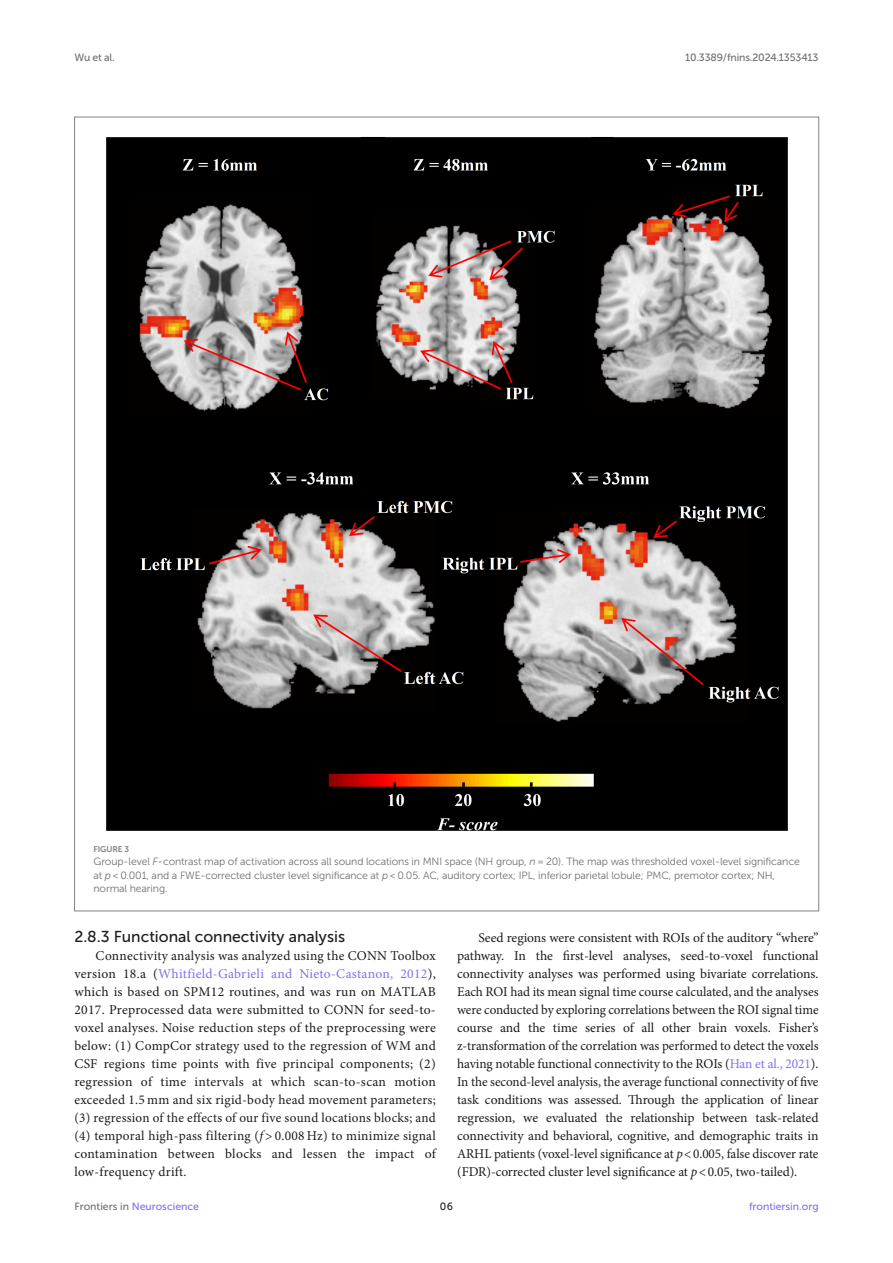
<style>
.page{position:relative;width:893px;height:1263px;background:#fff}
.page>*{position:absolute;margin:0;border:0;box-sizing:border-box;transform-origin:0 0}
.HEAD_3{font:15.75px "Museo Sans 500";color:#1b1c1b}
.TEXT{font:13.5px/18px "Minion Pro";letter-spacing:-.005em;color:#1b1c1b;text-align:justify}
.TEXT_FLUSH{font:13.5px/18px "Minion Pro";letter-spacing:.02em;color:#1b1c1b;text-align:justify}
.FIG_LEG{font:10.5px/13.5px "Museo Sans 300";letter-spacing:-.01em;color:#706f70}
.t1{font:10.5px "Museo Sans 500";color:#856df0}
.t2{font:10.5px "Museo Sans 500";letter-spacing:-.015em;color:#706f70}
.t3{font:10.5px "Museo Sans 500";color:#1b1c1b}
.FIG_HD{font:8.25px "Museo Sans 700";letter-spacing:-.01em;color:#7e7f7f}
.s1{font-style:italic}
.s2{color:#856df0}
.s3{color:#706f70}
</style>
<div class="page">
<img style="left:106px;top:137px;width:682px;height:694px">
<p class="t2" style="left:74px;top:51px;width:42px">Wu et al.</p>
<p class="t2" style="left:685px;top:51px;width:135px">10.3389/fnins.2024.1353413</p>
<p class="FIG_HD" style="left:94px;top:844px;width:37px">FIGURE 3</p>
<p class="FIG_LEG" style="left:94px;top:855px;width:708px">Group-level <span class="s1">F</span>-contrast map of activation across all sound locations in MNI space (NH group, <span class="s1">n</span> = 20). The map was thresholded voxel-level significance at <span class="s1">p</span> &lt; 0.001, and a FWE-corrected cluster level significance at <span class="s1">p</span> &lt; 0.05. AC, auditory cortex; IPL, inferior parietal lobule; PMC, premotor cortex; NH, normal hearing.</p>
<p class="HEAD_3" style="left:74px;top:928px;width:272px">2.8.3 Functional connectivity analysis</p>
<p class="TEXT_FLUSH" style="left:74px;top:947px;width:363px;text-indent:21px">Connectivity analysis was analyzed using the CONN Toolbox version 18.a (<span class="s2">Whitfield-Gabrieli and Nieto-Castanon, 2012</span>), which is based on SPM12 routines, and was run on MATLAB 2017. Preprocessed data were submitted to CONN for seed-to&shy;voxel analyses. Noise reduction steps of the preprocessing were below: (1) CompCor strategy used to the regression of WM and CSF regions time points with five principal components; (2) regression of time intervals at which scan-to-scan motion exceeded 1.5 mm and six rigid-body head movement parameters; (3) regression of the effects of our five sound locations blocks; and (4) temporal high-pass filtering (<span class="s1">f</span> &gt; 0.008 Hz) to minimize signal contamination between blocks and lessen the impact of low-frequency drift.</p>
<p class="TEXT" style="left:457px;top:929px;width:363px;text-indent:21px">Seed regions were consistent with ROIs of the auditory “where” pathway. In the first-level analyses, seed-to-voxel functional connectivity analyses was performed using bivariate correlations.<br>Each ROI had its mean signal time course calculated, and the analyses were conducted by exploring correlations between the ROI signal time course and the time series of all other brain voxels. Fisher’s z-transformation of the correlation was performed to detect the voxels having notable functional connectivity to the ROIs (<span class="s2">Han et al., 2021</span>).<br>In the second-level analysis, the average functional connectivity of five task conditions was assessed. Through the application of linear regression, we evaluated the relationship between task-related connectivity and behavioral, cognitive, and demographic traits in ARHL patients (voxel-level significance at <span class="s1">p</span>&lt;0.005, false discover rate (FDR)-corrected cluster level significance at <span class="s1">p</span>&lt;0.05, two-tailed).</p>
<p class="t1" style="left:74px;top:1200px;width:126px"><span class="s3">Frontiers in</span> Neuroscience</p>
<p class="t3" style="left:440px;top:1200px;width:15px">06</p>
<p class="t1" style="left:749px;top:1200px;width:71px">frontiersin.org</p>
</div>
